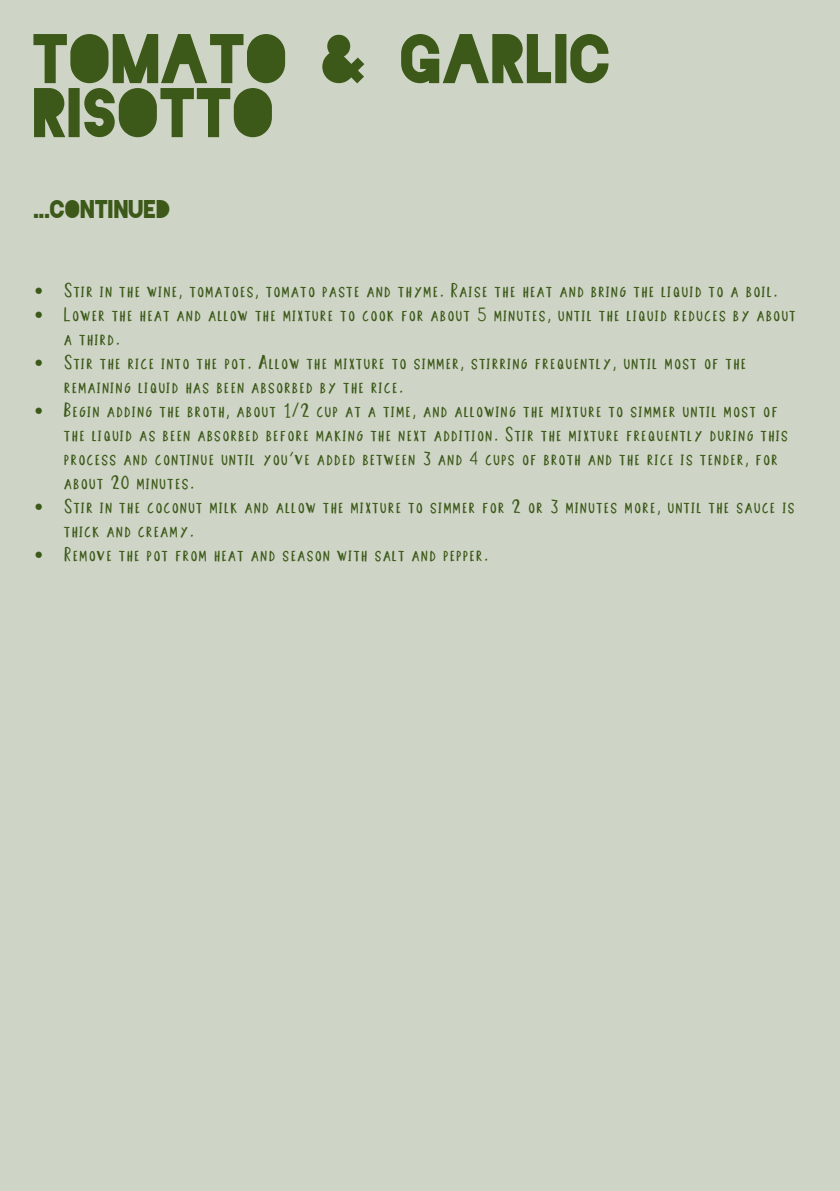
<style>
.page{position:relative;width:840px;height:1191px;background:#fff}
.page>*{position:absolute;margin:0;border:0;box-sizing:border-box;transform-origin:0 0}
.t1{font:66px/54px "Blackout Midnight";color:#3c5919}
.t2{font:24px "Blackout Midnight";color:#3c5919}
.t3{font:24px/48px "Minion Pro";color:#3c5919}
.t4{font:20px/24px "Whit";color:#3c5919}
</style>
<div class="page">
<div style="left:0;top:0;width:839px;height:1191px;background:#ced5c6"></div>
<h1 class="t1" style="left:34px;top:33px;width:579px">TOMATO &amp; GARLIC<br>RISOTTO</h1>
<p class="t2" style="left:34px;top:199px;width:138px">...CONTINUED</p>
<p class="t3" style="left:34px;top:276px;width:11px;line-height:24px">• •</p>
<p class="t3" style="left:34px;top:336px;width:11px">• •</p>
<p class="t3" style="left:34px;top:480px;width:11px">• •</p>
<p class="t4" style="left:64px;top:279px;width:734px">Stir in the wine, tomatoes, tomato paste and thyme. Raise the heat and bring the liquid to a boil.<br>Lower the heat and allow the mixture to cook for about 5 minutes, until the liquid reduces by about a third.<br>Stir the rice into the pot. Allow the mixture to simmer, stirring frequently, until most of the remaining liquid has been absorbed by the rice.<br>Begin adding the broth, about 1/2 cup at a time, and allowing the mixture to simmer until most of the liquid as been absorbed before making the next addition. Stir the mixture frequently during this process and continue until you’ve added between 3 and 4 cups of broth and the rice is tender, for about 20 minutes.<br>Stir in the coconut milk and allow the mixture to simmer for 2 or 3 minutes more, until the sauce is thick and creamy.<br>Remove the pot from heat and season with salt and pepper.</p>
</div>
